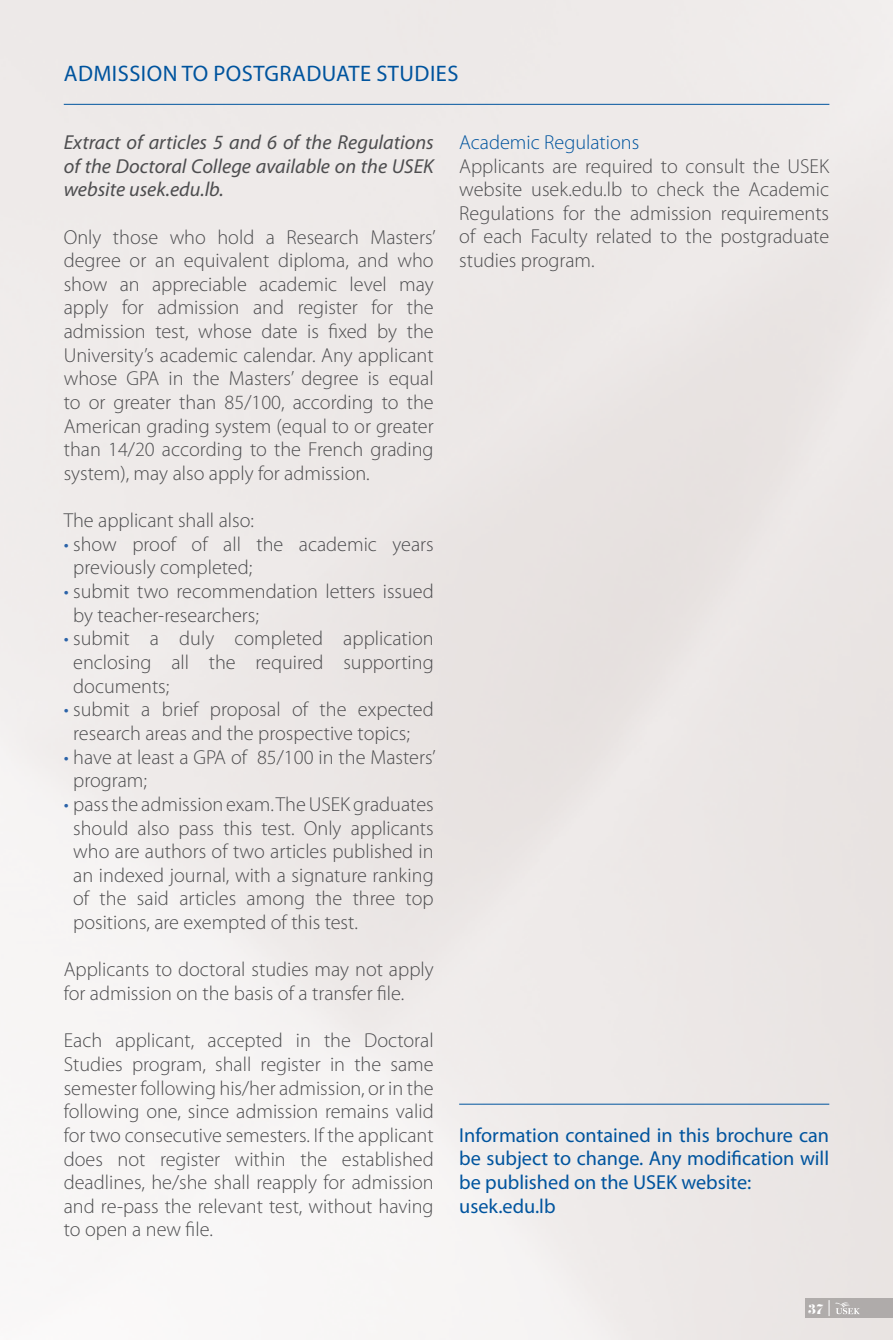
<style>
.page{position:relative;width:893px;height:1340px;background:#fff}
.page>*{position:absolute;margin:0;border:0;box-sizing:border-box;transform-origin:0 0}
.t1{font:22.5px "Myriad Pro";letter-spacing:.02em;color:#00549e}
.t2{font:300 20.25px/23.6px "Myriad Pro";color:#4d4d4f;text-align:justify}
.t3{font:20.25px/23.6px "Myriad Pro";color:#00549e}
.t4{font:italic 20.25px/23.6px "Myriad Pro";color:#4d4d4f;text-align:justify}
.t5{font:300 20.25px "Myriad Pro";color:#00549e}
.t6{font:13.5px "Pistilli";color:#fff}
.s1{color:#2b63a8}
</style>
<div class="page">
<img style="left:0;top:0;width:893px;height:1339px">
<hr style="left:459px;top:1103px;width:370px;height:1px;background:#00549e">
<hr style="left:64px;top:104px;width:765px;height:1px;background:#00549e">
<div style="left:805px;top:1298px;width:88px;height:19px;background:#afabaa"></div>
<svg style="left:829px;top:1300px;width:31px;height:15px"></svg>
<p class="t1" style="left:64px;top:60px;width:60px">Admission</p>
<p class="t1" style="left:182px;top:60px;width:59px">to Postgr</p>
<p class="t1" style="left:292px;top:60px;width:109px">aduate Studies</p>
<p class="t4" style="left:64px;top:130px;width:371px">Extract of articles 5 and 6 of the Regulations of the Doctoral College available on the USEK website usek.edu.lb.</p>
<p class="t2" style="left:64px;top:225px;width:373px">Only those who hold a Research Masters’ degree or an equivalent diploma, and who show an appreciable academic level may apply for admission and register for the admission test, whose date is fixed by the University’s academic calendar. Any applicant whose GPA in the Masters’ degree is equal to or greater than 85/100, according to the American grading system (equal to or greater than 14/20 according to the French grading system), may also apply for admission.</p>
<p class="t2" style="left:64px;top:509px;width:192px">The applicant shall also:</p>
<p class="t2" style="left:73px;top:532px;width:362px;text-indent:-9px"><span class="s1">•</span> show proof of all the academic years previously completed;</p>
<p class="t2" style="left:73px;top:580px;width:362px;text-indent:-9px"><span class="s1">•</span> submit two recommendation letters issued by teacher-researchers;</p>
<p class="t2" style="left:73px;top:627px;width:362px;text-indent:-9px"><span class="s1">•</span> submit a duly completed application enclosing all the required supporting documents;</p>
<p class="t2" style="left:73px;top:698px;width:362px;text-indent:-9px"><span class="s1">•</span> submit a brief proposal of the expected research areas and the prospective topics;</p>
<p class="t2" style="left:73px;top:745px;width:364px;text-indent:-9px"><span class="s1">•</span> have at least a GPA of 85/100 in the Masters’ program;</p>
<p class="t2" style="left:73px;top:792px;width:362px;text-indent:-9px"><span class="s1">•</span> pass the admission exam. The USEK graduates should also pass this test. Only applicants who are authors of two articles published in an indexed journal, with a signature ranking of the said articles among the three top positions, are exempted of this test.</p>
<p class="t2" style="left:64px;top:958px;width:371px">Applicants to doctoral studies may not apply for admission on the basis of a transfer file.</p>
<p class="t2" style="left:64px;top:1029px;width:371px">Each applicant, accepted in the Doctoral Studies program, shall register in the same semester following his/her admission, or in the following one, since admission remains valid for two consecutive semesters. If the applicant does not register within the established deadlines, he/she shall reapply for admission and re-pass the relevant test, without having to open a new file.</p>
<p class="t5" style="left:459px;top:131px;width:182px">Academic Regulations</p>
<p class="t2" style="left:459px;top:154px;width:371px">Applicants are required to consult the USEK website usek.edu.lb to check the Academic Regulations for the admission requirements of each Faculty related to the postgraduate studies program.</p>
<p class="t3" style="left:459px;top:1122px;width:371px">Information contained in this brochure can be subject to change. Any modification will be published on the USEK website: usek.edu.lb</p>
<p class="t6" style="left:808px;top:1300px;width:18px">37</p>
</div>
